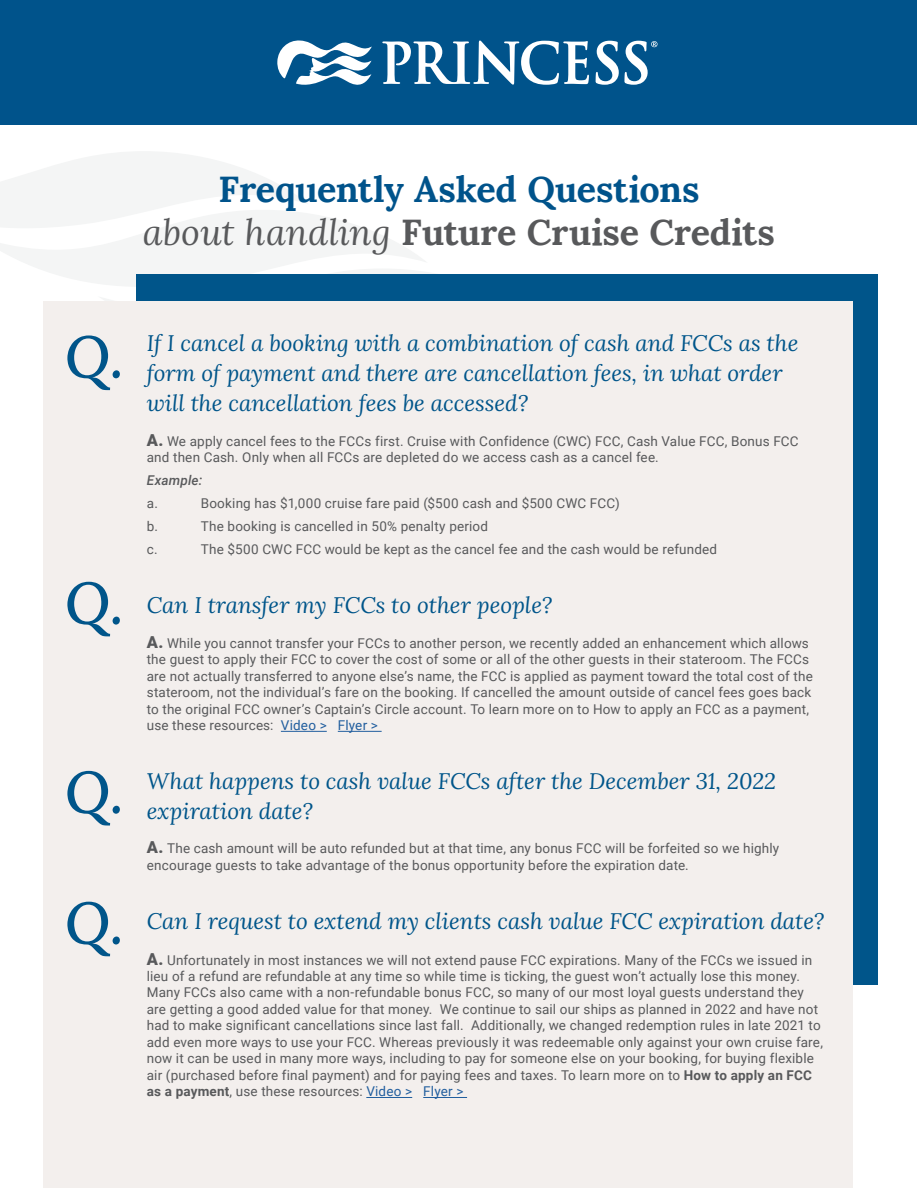
<style>
.page{position:relative;width:918px;height:1188px;background:#fff}
.page>*{position:absolute;margin:0;border:0;box-sizing:border-box;transform-origin:0 0}
.t1{font:italic 58.5px "Lora";color:#00558a}
.t2{font:700 36px/43.2px "Lora";letter-spacing:-.01em;color:#00538b;text-align:center}
.t3{font:italic 22.5px/30px "Lora";color:#00558a}
.t4{font:13.5px/16.5px "Roboto";letter-spacing:.01em;color:#58595b}
.t5{font:italic 500 13.5px "Roboto";letter-spacing:.015em;color:#58595b}
.s1{font-weight:400;font-style:italic;color:#58595b}
.s2{color:#58595b}
.s3{font-weight:900;font-size:16.5px}
.s4{color:#215e9e}
.s5{font-weight:700}
</style>
<div class="page">
<svg style="left:0;top:152px;width:434px;height:149px"></svg>
<div style="left:136px;top:274px;width:742px;height:711px;background:#00558a"></div>
<div style="left:43px;top:301px;width:810px;height:887px;background:#f3efed"></div>
<div style="left:1px;top:1px;width:916px;height:124px;background:#00538b"></div>
<svg style="left:277px;top:40px;width:95px;height:45px"></svg>
<svg style="left:596px;top:41px;width:61px;height:44px"></svg>
<svg style="left:382px;top:41px;width:207px;height:44px"></svg>
<hr style="left:281px;top:731px;width:46px;height:1px;background:#215e9e">
<hr style="left:338px;top:731px;width:44px;height:1px;background:#215e9e">
<hr style="left:366px;top:1097px;width:46px;height:1px;background:#215e9e">
<hr style="left:423px;top:1097px;width:44px;height:1px;background:#215e9e">
<h2 class="t2" style="left:143px;top:164px;width:634px">Frequently Asked Questions<br><span class="s1">about handling</span> <span class="s2">Future Cruise Credits</span></h2>
<h1 class="t1" style="left:65px;top:316px;width:61px">Q.</h1>
<h1 class="t1" style="left:65px;top:563px;width:61px">Q.</h1>
<h1 class="t1" style="left:65px;top:752px;width:61px">Q.</h1>
<h3 class="t3" style="left:147px;top:327px;width:653px">If I cancel a booking with a combination of cash and FCCs as the form of payment and there are cancellation fees, in what order will the cancellation fees be accessed?</h3>
<p class="t4" style="left:147px;top:432px;width:653px"><span class="s3">A.</span> We apply cancel fees to the FCCs first. Cruise with Confidence (CWC) FCC, Cash Value FCC, Bonus FCC and then Cash. Only when all FCCs are depleted do we access cash as a cancel fee.</p>
<p class="t5" style="left:147px;top:471px;width:57px">Example:</p>
<p class="t4" style="left:147px;top:495px;width:13px">a.</p>
<p class="t4" style="left:201px;top:495px;width:420px">Booking has $1,000 cruise fare paid ($500 cash and $500 CWC FCC)</p>
<p class="t4" style="left:147px;top:518px;width:13px">b.</p>
<p class="t4" style="left:201px;top:518px;width:289px">The booking is cancelled in 50% penalty period</p>
<p class="t4" style="left:147px;top:541px;width:12px">c.</p>
<p class="t4" style="left:201px;top:541px;width:518px">The $500 CWC FCC would be kept as the cancel fee and the cash would be refunded</p>
<h3 class="t3" style="left:147px;top:590px;width:407px">Can I transfer my FCCs to other people?</h3>
<p class="t4" style="left:147px;top:634px;width:668px"><span class="s3">A.</span> While you cannot transfer your FCCs to another person, we recently added an enhancement which allows the guest to apply their FCC to cover the cost of some or all of the other guests in their stateroom. The FCCs are not actually transferred to anyone else’s name, the FCC is applied as payment toward the total cost of the stateroom, not the individual’s fare on the booking. If cancelled the amount outside of cancel fees goes back to the original FCC owner’s Captain’s Circle account. To learn more on to How to apply an FCC as a payment, use these resources: <span class="s4">Video &gt; Flyer &gt;</span></p>
<h3 class="t3" style="left:147px;top:766px;width:631px">What happens to cash value FCCs after the December 31, 2022</h3>
<h3 class="t3" style="left:147px;top:796px;width:168px">expiration date?</h3>
<p class="t4" style="left:147px;top:840px;width:634px"><span class="s3">A.</span> The cash amount will be auto refunded but at that time, any bonus FCC will be forfeited so we highly encourage guests to take advantage of the bonus opportunity before the expiration date.</p>
<h1 class="t1" style="left:65px;top:882px;width:61px">Q.</h1>
<h3 class="t3" style="left:147px;top:906px;width:679px">Can I request to extend my clients cash value FCC expiration date?</h3>
<p class="t4" style="left:147px;top:951px;width:678px"><span class="s3">A.</span> Unfortunately in most instances we will not extend pause FCC expirations. Many of the FCCs we issued in lieu of a refund are refundable at any time so while time is ticking, the guest won’t actually lose this money.<br>Many FCCs also came with a non-refundable bonus FCC, so many of our most loyal guests understand they are getting a good added value for that money. We continue to sail our ships as planned in 2022 and have not had to make significant cancellations since last fall. Additionally, we changed redemption rules in late 2021 to add even more ways to use your FCC. Whereas previously it was redeemable only against your own cruise fare, now it can be used in many more ways, including to pay for someone else on your booking, for buying flexible air (purchased before final payment) and for paying fees and taxes. To learn more on to <span class="s5">How to apply an FCC as a payment</span>, use these resources: <span class="s4">Video &gt; Flyer &gt;</span></p>
</div>
